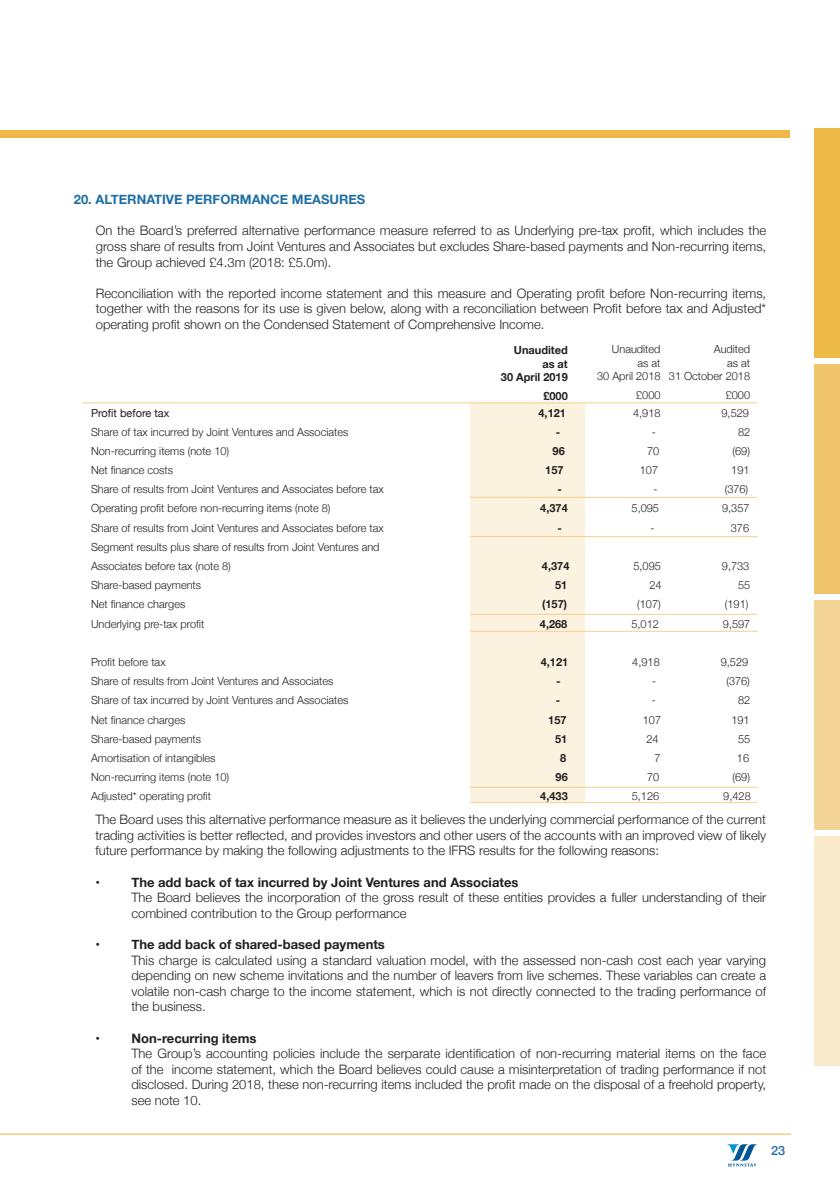
<style>
.page{position:relative;width:840px;height:1191px;background:#fff}
.page>*{position:absolute;margin:0;border:0;box-sizing:border-box;transform-origin:0 0}
.t1{font:300 13px/15.6px "Helvetica Neue";color:#231f20;text-align:justify}
.t2{font:700 13px "Helvetica Neue";color:#231f20}
.t3{font:700 13px "Helvetica Neue";color:#1e6ea4}
.t4{font:500 12.6px "Helvetica Neue";color:#216aa5}
.t5{font:300 11.2px/13.4px "Helvetica Neue";color:#231f20;text-align:right}
.t6{font:700 11.2px/13.4px "Helvetica Neue";color:#231f20;text-align:right}
.t7{font:11.2px "Helvetica Neue";color:#231f20}
</style>
<div class="page">
<hr style="left:0;top:1133px;width:790px;height:1px;background:#edb947">
<div style="left:814px;top:128px;width:25px;height:230px;background:#edb947"></div>
<div style="left:814px;top:364px;width:25px;height:229px;background:#f1c56e"></div>
<div style="left:814px;top:600px;width:25px;height:229px;background:#f5d497"></div>
<div style="left:814px;top:836px;width:25px;height:229px;background:#f9eacb"></div>
<div style="left:0;top:130px;width:789px;height:8px;background:#edb947"></div>
<svg style="left:727px;top:1144px;width:30px;height:22px"></svg>
<div style="left:470px;top:403px;width:114px;height:400px;background:#fbf2df"></div>
<hr style="left:82px;top:402px;width:675px;height:1px;background:#f4d08e">
<hr style="left:470px;top:802px;width:287px;height:1px;background:#f4d08e">
<hr style="left:470px;top:631px;width:287px;height:1px;background:#f4d08e">
<hr style="left:470px;top:787px;width:287px;height:1px;background:#f4d08e">
<hr style="left:470px;top:614px;width:287px;height:1px;background:#f4d08e">
<hr style="left:470px;top:497px;width:287px;height:1px;background:#f4d08e">
<hr style="left:470px;top:536px;width:287px;height:1px;background:#f4d08e">
<p class="t3" style="left:74px;top:189px;width:293px">20. ALTERNATIVE PERFORMANCE MEASURES</p>
<p class="t1" style="left:96px;top:222px;width:671px">On the Board’s preferred alternative performance measure referred to as Underlying pre-tax profit, which includes the gross share of results from Joint Ventures and Associates but excludes Share-based payments and Non-recurring items, the Group achieved £4.3m (2018: £5.0m).</p>
<p class="t1" style="left:96px;top:284px;width:671px">Reconciliation with the reported income statement and this measure and Operating profit before Non-recurring items, together with the reasons for its use is given below, along with a reconciliation between Profit before tax and Adjusted* operating profit shown on the Condensed Statement of Comprehensive Income.</p>
<p class="t5" style="left:596px;top:342px;width:65px">Unaudited<br>as at<br>30 April 2018</p>
<p class="t6" style="left:500px;top:344px;width:68px">Unaudited as at<br>30 April 2019</p>
<p class="t5" style="left:668px;top:342px;width:83px">Audited<br>as at<br>31 October 2018</p>
<p class="t6" style="left:543px;top:389px;width:26px">£000</p>
<p class="t5" style="left:635px;top:388px;width:26px">£000</p>
<p class="t5" style="left:725px;top:388px;width:26px">£000</p>
<p class="t7" style="left:91px;top:404px;width:80px">Profit before tax</p>
<p class="t6" style="left:538px;top:406px;width:29px">4,121</p>
<p class="t5" style="left:632px;top:405px;width:29px">4,918</p>
<p class="t5" style="left:721px;top:405px;width:29px">9,529</p>
<p class="t5" style="left:91px;top:424px;width:259px">Share of tax incurred by Joint Ventures and Associates</p>
<p class="t6" style="left:555px;top:425px;width:6px">-</p>
<p class="t5" style="left:651px;top:424px;width:6px">-</p>
<p class="t5" style="left:737px;top:424px;width:14px">82</p>
<p class="t5" style="left:91px;top:443px;width:140px">Non-recurring items (note 10)</p>
<p class="t6" style="left:552px;top:444px;width:14px">96</p>
<p class="t5" style="left:646px;top:443px;width:14px">70</p>
<p class="t5" style="left:732px;top:443px;width:19px">(69)</p>
<p class="t5" style="left:91px;top:462px;width:84px">Net finance costs</p>
<p class="t6" style="left:545px;top:464px;width:20px">157</p>
<p class="t5" style="left:639px;top:462px;width:20px">107</p>
<p class="t5" style="left:731px;top:462px;width:20px">191</p>
<p class="t5" style="left:91px;top:482px;width:294px">Share of results from Joint Ventures and Associates before tax</p>
<p class="t6" style="left:557px;top:483px;width:6px">-</p>
<p class="t5" style="left:653px;top:482px;width:6px">-</p>
<p class="t5" style="left:724px;top:482px;width:25px">(376)</p>
<p class="t5" style="left:91px;top:501px;width:241px">Operating profit before non-recurring items (note 8)</p>
<p class="t6" style="left:540px;top:502px;width:29px">4,374</p>
<p class="t5" style="left:631px;top:501px;width:29px">5,095</p>
<p class="t5" style="left:721px;top:501px;width:29px">9,357</p>
<p class="t5" style="left:91px;top:520px;width:294px">Share of results from Joint Ventures and Associates before tax</p>
<p class="t6" style="left:557px;top:521px;width:6px">-</p>
<p class="t5" style="left:650px;top:520px;width:6px">-</p>
<p class="t5" style="left:730px;top:520px;width:20px">376</p>
<p class="t5" style="left:91px;top:536px;width:290px;line-height:19.2px;text-align:left">Segment results plus share of results from Joint Ventures and<br>Associates before tax (note 8)</p>
<p class="t6" style="left:541px;top:559px;width:29px">4,374</p>
<p class="t5" style="left:633px;top:558px;width:29px">5,095</p>
<p class="t5" style="left:721px;top:558px;width:29px">9,733</p>
<p class="t5" style="left:91px;top:577px;width:112px">Share-based payments</p>
<p class="t6" style="left:554px;top:579px;width:14px">51</p>
<p class="t5" style="left:649px;top:577px;width:14px">24</p>
<p class="t5" style="left:737px;top:577px;width:14px">55</p>
<p class="t5" style="left:91px;top:597px;width:96px">Net finance charges</p>
<p class="t6" style="left:542px;top:598px;width:26px">(157)</p>
<p class="t5" style="left:636px;top:597px;width:25px">(107)</p>
<p class="t5" style="left:724px;top:597px;width:25px">(191)</p>
<p class="t5" style="left:91px;top:616px;width:115px">Underlying pre-tax profit</p>
<p class="t6" style="left:539px;top:617px;width:29px">4,268</p>
<p class="t5" style="left:631px;top:616px;width:29px">5,012</p>
<p class="t5" style="left:722px;top:616px;width:29px">9,597</p>
<p class="t5" style="left:91px;top:654px;width:76px">Profit before tax</p>
<p class="t6" style="left:540px;top:655px;width:29px">4,121</p>
<p class="t5" style="left:632px;top:654px;width:29px">4,918</p>
<p class="t5" style="left:720px;top:654px;width:29px">9,529</p>
<p class="t5" style="left:91px;top:673px;width:244px">Share of results from Joint Ventures and Associates</p>
<p class="t6" style="left:556px;top:674px;width:6px">-</p>
<p class="t5" style="left:651px;top:673px;width:6px">-</p>
<p class="t5" style="left:726px;top:673px;width:25px">(376)</p>
<p class="t5" style="left:91px;top:693px;width:259px">Share of tax incurred by Joint Ventures and Associates</p>
<p class="t6" style="left:555px;top:694px;width:6px">-</p>
<p class="t5" style="left:651px;top:693px;width:6px">-</p>
<p class="t5" style="left:737px;top:693px;width:14px">82</p>
<p class="t5" style="left:91px;top:712px;width:96px">Net finance charges</p>
<p class="t6" style="left:548px;top:713px;width:20px">157</p>
<p class="t5" style="left:642px;top:712px;width:20px">107</p>
<p class="t5" style="left:731px;top:712px;width:20px">191</p>
<p class="t5" style="left:91px;top:731px;width:112px">Share-based payments</p>
<p class="t6" style="left:554px;top:732px;width:14px">51</p>
<p class="t5" style="left:646px;top:731px;width:14px">24</p>
<p class="t5" style="left:737px;top:731px;width:14px">55</p>
<p class="t5" style="left:91px;top:750px;width:126px">Amortisation of intangibles</p>
<p class="t6" style="left:559px;top:751px;width:8px">8</p>
<p class="t5" style="left:654px;top:750px;width:8px">7</p>
<p class="t5" style="left:736px;top:750px;width:14px">16</p>
<p class="t5" style="left:91px;top:769px;width:140px">Non-recurring items (note 10)</p>
<p class="t6" style="left:555px;top:770px;width:14px">96</p>
<p class="t5" style="left:646px;top:769px;width:14px">70</p>
<p class="t5" style="left:732px;top:769px;width:19px">(69)</p>
<p class="t5" style="left:91px;top:788px;width:121px">Adjusted* operating profit</p>
<p class="t6" style="left:540px;top:790px;width:29px">4,433</p>
<p class="t5" style="left:631px;top:788px;width:29px">5,126</p>
<p class="t5" style="left:723px;top:788px;width:29px">9,428</p>
<p class="t1" style="left:95px;top:810px;width:672px">The Board uses this alternative performance measure as it believes the underlying commercial performance of the current trading activities is better reflected, and provides investors and other users of the accounts with an improved view of likely future performance by making the following adjustments to the IFRS results for the following reasons:</p>
<p class="t2" style="left:95px;top:871px;width:6px">•</p>
<p class="t2" style="left:131px;top:871px;width:388px">The add back of tax incurred by Joint Ventures and Associates</p>
<p class="t1" style="left:131px;top:888px;width:636px">The Board believes the incorporation of the gross result of these entities provides a fuller understanding of their combined contribution to the Group performance</p>
<p class="t2" style="left:95px;top:934px;width:6px">•</p>
<p class="t2" style="left:131px;top:934px;width:255px">The add back of shared-based payments</p>
<p class="t1" style="left:131px;top:951px;width:636px">This charge is calculated using a standard valuation model, with the assessed non-cash cost each year varying depending on new scheme invitations and the number of leavers from live schemes. These variables can create a volatile non-cash charge to the income statement, which is not directly connected to the trading performance of the business.</p>
<p class="t2" style="left:95px;top:1027px;width:6px">•</p>
<p class="t2" style="left:131px;top:1027px;width:126px">Non-recurring items</p>
<p class="t1" style="left:131px;top:1044px;width:636px">The Group’s accounting policies include the serparate identification of non-recurring material items on the face of the income statement, which the Board believes could cause a misinterpretation of trading performance if not disclosed. During 2018, these non-recurring items included the profit made on the disposal of a freehold property, see note 10.</p>
<p class="t4" style="left:770px;top:1140px;width:16px">23</p>
</div>
